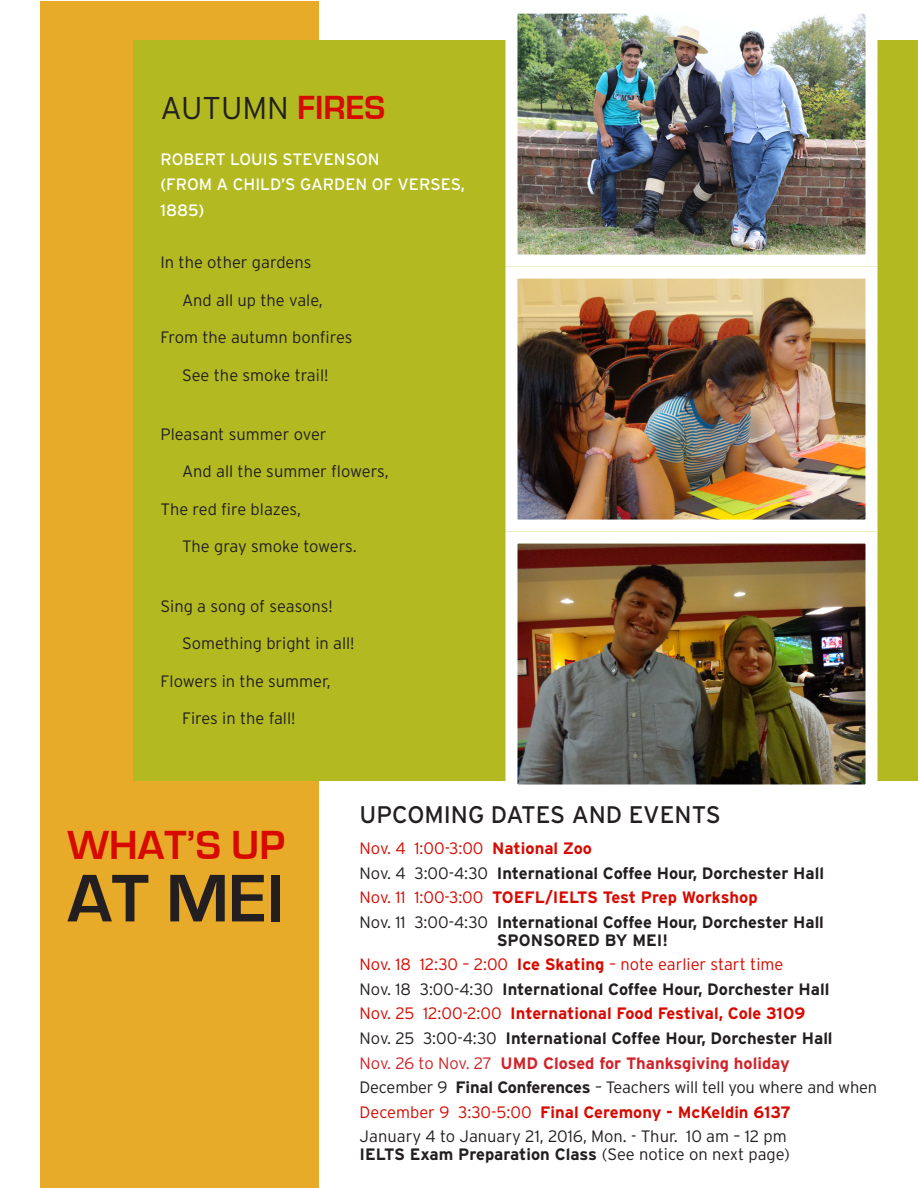
<style>
.page{position:relative;width:918px;height:1188px;background:#fff}
.page>*{position:absolute;margin:0;border:0;box-sizing:border-box;transform-origin:0 0}
.t1{font:700 69.75px "Eurostile";color:#231f20}
.t2{font:700 41.85px "Eurostile";color:#d60a00}
.t3{font:300 31.5px "Interstate";color:#231f20}
.t4{font:24px "Interstate";color:#231f20}
.t5{font:300 16.5px "Interstate";color:#231f20}
.t6{font:700 16.5px/17.9px "Interstate";color:#231f20}
.t7{font:700 16.5px "Interstate";color:#d60a00}
.t8{font:300 16.5px "Interstate";color:#d60a00}
.t9{font:16.5px/25.5px "Interstate";color:#fff}
.t10{font:700 16.5px "Interstate";color:#d1232a}
.s1{font-family:"Eurostile";font-weight:700;font-size:34.5px;color:#d60a00}
.s2{font-weight:700}
.s3{font-weight:300}
</style>
<div class="page">
<div style="left:40px;top:1px;width:280px;height:1186px;background:#e8ab29"></div>
<div style="left:134px;top:40px;width:784px;height:741px;background:#b3ba21"></div>
<img style="left:519px;top:15px;width:346px;height:239px">
<div style="left:506px;top:2px;width:372px;height:265px;border:12px solid #fff"></div>
<img style="left:519px;top:280px;width:346px;height:239px">
<div style="left:506px;top:267px;width:372px;height:265px;border:12px solid #fff"></div>
<img style="left:519px;top:545px;width:346px;height:238px">
<div style="left:506px;top:532px;width:372px;height:264px;border:12px solid #fff"></div>
<p class="t3" style="left:160px;top:89px;width:226px">AUTUMN <span class="s1">FIRES</span></p>
<p class="t9" style="left:160px;top:146px;width:306px">ROBERT LOUIS STEVENSON<br>(FROM A CHILD’S GARDEN OF VERSES,<br>1885)</p>
<p class="t5" style="left:160px;top:252px;width:153px">In the other gardens</p>
<p class="t5" style="left:182px;top:290px;width:142px">And all up the vale,</p>
<p class="t5" style="left:160px;top:327px;width:194px">From the autumn bonfires</p>
<p class="t5" style="left:182px;top:365px;width:148px">See the smoke trail!</p>
<p class="t5" style="left:160px;top:424px;width:168px">Pleasant summer over</p>
<p class="t5" style="left:182px;top:462px;width:208px">And all the summer flowers,</p>
<p class="t5" style="left:160px;top:499px;width:142px">The red fire blazes,</p>
<p class="t5" style="left:182px;top:537px;width:176px">The gray smoke towers.</p>
<p class="t5" style="left:160px;top:596px;width:174px">Sing a song of seasons!</p>
<p class="t5" style="left:182px;top:633px;width:174px">Something bright in all!</p>
<p class="t5" style="left:160px;top:671px;width:172px">Flowers in the summer,</p>
<p class="t5" style="left:182px;top:708px;width:115px">Fires in the fall!</p>
<p class="t2" style="left:68px;top:822px;width:219px">WHAT’S UP</p>
<p class="t1" style="left:68px;top:860px;width:218px">AT MEI</p>
<p class="t4" style="left:360px;top:800px;width:363px">UPCOMING DATES AND EVENTS</p>
<p class="t8" style="left:360px;top:838px;width:234px">Nov. 4 1:00-3:00 <span class="s2">National Zoo</span></p>
<p class="t6" style="left:360px;top:864px;width:466px"><span class="s3">Nov. 4 3:00-4:30</span> International Coffee Hour, Dorchester Hall</p>
<p class="t7" style="left:360px;top:888px;width:400px"><span class="s3">Nov. 11 1:00-3:00</span> TOEFL/IELTS Test Prep Workshop</p>
<p class="t6" style="left:497px;top:913px;width:329px;text-indent:-137px"><span class="s3">Nov. 11 3:00-4:30</span> International Coffee Hour, Dorchester Hall<br>SPONSORED BY MEI!</p>
<p class="t8" style="left:360px;top:955px;width:425px">Nov. 18 12:30 – 2:00 <span class="s2">Ice Skating</span> – note earlier start time</p>
<p class="t6" style="left:360px;top:980px;width:471px"><span class="s3">Nov. 18 3:00-4:30</span> International Coffee Hour, Dorchester Hall</p>
<p class="t7" style="left:360px;top:1004px;width:447px"><span class="s3">Nov. 25 12:00-2:00</span> International Food Festival, Cole 3109</p>
<p class="t6" style="left:360px;top:1029px;width:475px"><span class="s3">Nov. 25 3:00-4:30</span> International Coffee Hour, Dorchester Hall</p>
<p class="t10" style="left:360px;top:1053px;width:432px"><span class="s3">Nov. 26 to Nov. 27</span> UMD Closed for Thanksgiving holiday</p>
<p class="t5" style="left:360px;top:1077px;width:519px">December 9 <span class="s2">Final Conferences</span> – Teachers will tell you where and when</p>
<p class="t7" style="left:360px;top:1102px;width:433px"><span class="s3">December 9 3:30-5:00</span> Final Ceremony - McKeldin 6137</p>
<p class="t5" style="left:360px;top:1126px;width:429px">January 4 to January 21, 2016, Mon. - Thur. 10 am – 12 pm</p>
<p class="t6" style="left:360px;top:1145px;width:432px">IELTS Exam Preparation Class <span class="s3">(See notice on next page)</span></p>
</div>
